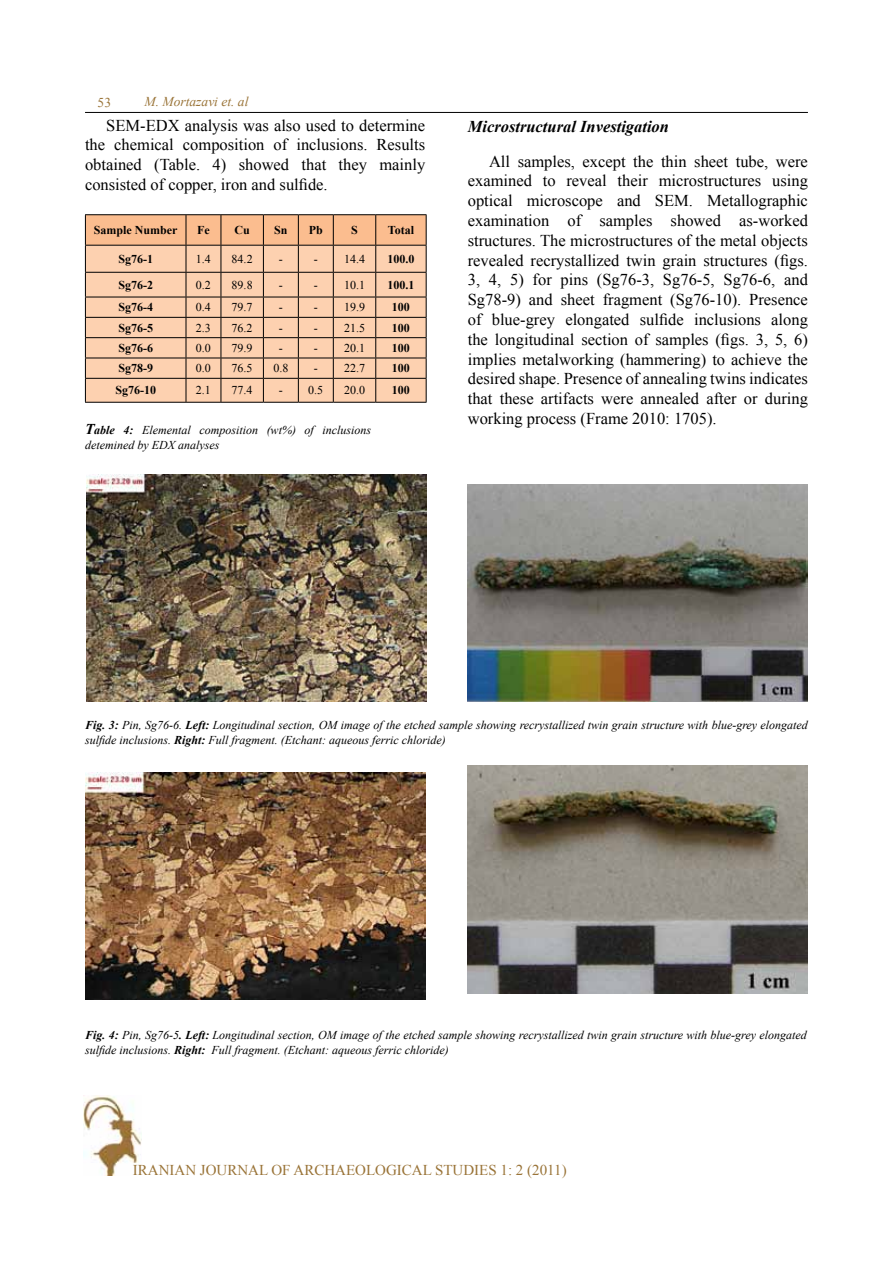
<style>
.page{position:relative;width:893px;height:1263px;background:#fff}
.page>*{position:absolute;margin:0;border:0;box-sizing:border-box;transform-origin:0 0}
.t1{font:16.5px/19.8px "Times New Roman";color:#000;text-align:justify}
.t2{font:italic 700 16.5px "Times New Roman";color:#000}
.t3{font:15px "Times New Roman";color:#9a7438}
.t4{font:italic 13.5px "Times New Roman";color:#9a7438}
.t5{font:13.5px "Times New Roman";color:#9a7438}
.t6{font:italic 12px/14.4px "Times New Roman";color:#000}
.t7{font:12px "Times New Roman";color:#000}
.t8{font:700 12px "Times New Roman";color:#000}
.s1{font-weight:700;font-size:15px}
.s2{font-weight:700}
</style>
<div class="page">
<img style="left:84px;top:1095px;width:57px;height:81px">
<hr style="left:85px;top:112px;width:723px;height:1px;background:#000">
<hr style="left:376px;top:214px;width:51px;height:1px;background:#000">
<hr style="left:333px;top:214px;width:43px;height:1px;background:#000">
<hr style="left:298px;top:214px;width:35px;height:1px;background:#000">
<hr style="left:263px;top:214px;width:35px;height:1px;background:#000">
<hr style="left:221px;top:214px;width:42px;height:1px;background:#000">
<hr style="left:186px;top:214px;width:35px;height:1px;background:#000">
<hr style="left:85px;top:214px;width:101px;height:1px;background:#000">
<hr style="left:376px;top:402px;width:51px;height:1px;background:#000">
<hr style="left:333px;top:402px;width:43px;height:1px;background:#000">
<hr style="left:298px;top:402px;width:35px;height:1px;background:#000">
<hr style="left:263px;top:402px;width:35px;height:1px;background:#000">
<hr style="left:221px;top:402px;width:42px;height:1px;background:#000">
<hr style="left:186px;top:402px;width:35px;height:1px;background:#000">
<svg style="left:85px;top:215px;width:342px;height:187px;background:#ecc09f"></svg>
<hr style="left:85px;top:402px;width:101px;height:1px;background:#000">
<img style="left:86px;top:475px;width:340px;height:226px">
<img style="left:468px;top:485px;width:340px;height:217px">
<img style="left:85px;top:773px;width:340px;height:226px">
<img style="left:468px;top:765px;width:340px;height:228px">
<p class="t5" style="left:98px;top:93px;width:15px">53</p>
<p class="t4" style="left:145px;top:93px;width:105px">M. Mortazavi et. al</p>
<p class="t1" style="left:85px;top:115px;width:342px;text-indent:21px">SEM-EDX analysis was also used to determine the chemical composition of inclusions. Results obtained (Table. 4) showed that they mainly consisted of copper, iron and sulfide.</p>
<p class="t2" style="left:468px;top:115px;width:203px">Microstructural Investigation</p>
<p class="t1" style="left:468px;top:151px;width:342px;text-indent:21px">All samples, except the thin sheet tube, were examined to reveal their microstructures using optical microscope and SEM. Metallographic examination of samples showed as-worked structures. The microstructures of the metal objects revealed recrystallized twin grain structures (figs.<br>3, 4, 5) for pins (Sg76-3, Sg76-5, Sg76-6, and Sg78-9) and sheet fragment (Sg76-10). Presence of blue-grey elongated sulfide inclusions along the longitudinal section of samples (figs. 3, 5, 6) implies metalworking (hammering) to achieve the desired shape. Presence of annealing twins indicates that these artifacts were annealed after or during working process (Frame 2010: 1705).</p>
<p class="t8" style="left:94px;top:222px;width:85px">Sample Number</p>
<p class="t8" style="left:197px;top:222px;width:14px">Fe</p>
<p class="t8" style="left:234px;top:222px;width:17px">Cu</p>
<p class="t8" style="left:274px;top:222px;width:15px">Sn</p>
<p class="t8" style="left:309px;top:222px;width:16px">Pb</p>
<p class="t8" style="left:351px;top:222px;width:8px">S</p>
<p class="t8" style="left:388px;top:222px;width:28px">Total</p>
<p class="t8" style="left:118px;top:250px;width:36px">Sg76-1</p>
<p class="t7" style="left:196px;top:251px;width:16px">1.4</p>
<p class="t7" style="left:232px;top:251px;width:22px">84.2</p>
<p class="t7" style="left:279px;top:251px;width:5px">-</p>
<p class="t7" style="left:314px;top:251px;width:53px">- 14.4</p>
<p class="t8" style="left:387px;top:250px;width:28px">100.0</p>
<p class="t8" style="left:118px;top:276px;width:36px">Sg76-2</p>
<p class="t7" style="left:196px;top:277px;width:16px">0.2</p>
<p class="t7" style="left:232px;top:277px;width:22px">89.8</p>
<p class="t7" style="left:279px;top:277px;width:5px">-</p>
<p class="t7" style="left:314px;top:277px;width:53px">- 10.1</p>
<p class="t8" style="left:387px;top:276px;width:28px">100.1</p>
<p class="t8" style="left:118px;top:299px;width:36px">Sg76-4</p>
<p class="t7" style="left:196px;top:299px;width:16px">0.4</p>
<p class="t7" style="left:232px;top:299px;width:22px">79.7</p>
<p class="t7" style="left:279px;top:299px;width:5px">-</p>
<p class="t7" style="left:314px;top:299px;width:53px">- 19.9</p>
<p class="t8" style="left:392px;top:299px;width:19px">100</p>
<p class="t8" style="left:118px;top:319px;width:36px">Sg76-5</p>
<p class="t7" style="left:196px;top:320px;width:16px">2.3</p>
<p class="t7" style="left:232px;top:320px;width:22px">76.2</p>
<p class="t7" style="left:279px;top:320px;width:5px">-</p>
<p class="t7" style="left:314px;top:320px;width:53px">- 21.5</p>
<p class="t8" style="left:392px;top:319px;width:19px">100</p>
<p class="t8" style="left:118px;top:340px;width:36px">Sg76-6</p>
<p class="t7" style="left:196px;top:340px;width:16px">0.0</p>
<p class="t7" style="left:232px;top:340px;width:22px">79.9</p>
<p class="t7" style="left:279px;top:340px;width:5px">-</p>
<p class="t7" style="left:314px;top:340px;width:53px">- 20.1</p>
<p class="t8" style="left:392px;top:340px;width:19px">100</p>
<p class="t8" style="left:118px;top:360px;width:36px">Sg78-9</p>
<p class="t7" style="left:196px;top:360px;width:16px">0.0</p>
<p class="t7" style="left:232px;top:360px;width:22px">76.5</p>
<p class="t7" style="left:273px;top:360px;width:16px">0.8</p>
<p class="t7" style="left:314px;top:360px;width:53px">- 22.7</p>
<p class="t8" style="left:392px;top:360px;width:19px">100</p>
<p class="t8" style="left:115px;top:382px;width:42px">Sg76-10</p>
<p class="t7" style="left:196px;top:382px;width:16px">2.1</p>
<p class="t7" style="left:232px;top:382px;width:22px">77.4</p>
<p class="t7" style="left:279px;top:382px;width:46px">- 0.5</p>
<p class="t7" style="left:344px;top:382px;width:22px">20.0</p>
<p class="t8" style="left:392px;top:382px;width:19px">100</p>
<p class="t6" style="left:85px;top:423px;width:288px"><span class="s1">T</span><span class="s2">able 4:</span> Elemental composition (wt%) of inclusions detemined by EDX analyses</p>
<p class="t6" style="left:85px;top:718px;width:724px"><span class="s2">Fig. 3:</span> Pin, Sg76-6. <span class="s2">Left:</span> Longitudinal section, OM image of the etched sample showing recrystallized twin grain structure with blue-grey elongated sulfide inclusions. <span class="s2">Right:</span> Full fragment. (Etchant: aqueous ferric chloride)</p>
<p class="t6" style="left:85px;top:1028px;width:723px"><span class="s2">Fig. 4:</span> Pin, Sg76-5<span class="s2">. Left:</span> Longitudinal section, OM image of the etched sample showing recrystallized twin grain structure with blue-grey elongated sulfide inclusions. <span class="s2">Right:</span> Full fragment. (Etchant: aqueous ferric chloride)</p>
<p class="t3" style="left:133px;top:1160px;width:435px">IRANIAN JOURNAL OF ARCHAEOLOGICAL STUDIES 1: 2 (2011)</p>
</div>
